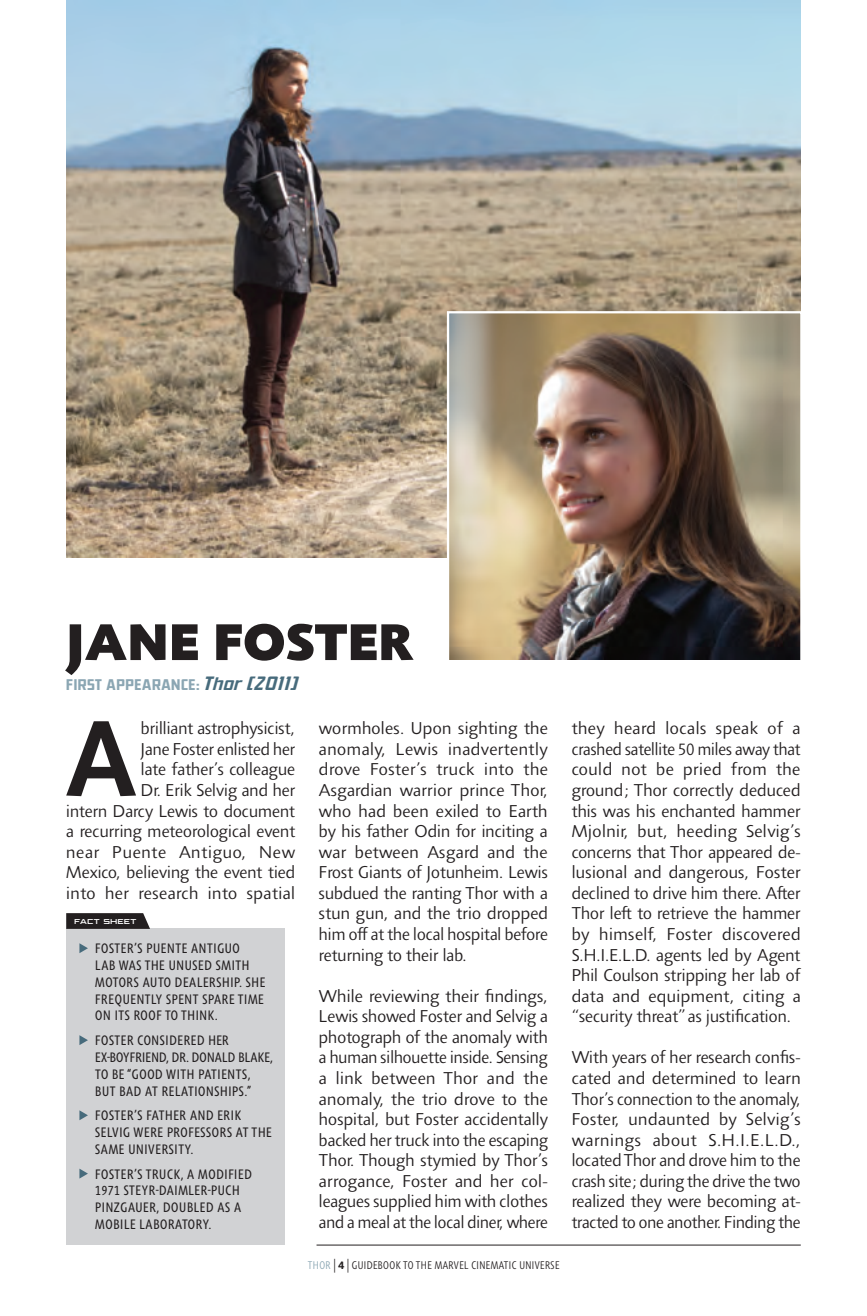
<style>
.page{position:relative;width:867px;height:1316px;background:#fff}
.page>*{position:absolute;margin:0;border:0;box-sizing:border-box;transform-origin:0 0}
.t1{font:700 109.73px "Agilita LT Pro";color:#231f20;scale:.88 1}
.t2{font:900 52.5px "Agilita LT Pro";letter-spacing:.015em;color:#231f20}
.t3{font:300 17.5px/20.7px "Agilita LT Pro";letter-spacing:-.01em;color:#231f20;text-align:justify}
.t4{font:condensed 14px/16.8px "Agilita LT Pro";letter-spacing:.045em;color:#231f20}
.t5{font:14px "CC Elephantmen";color:#8ba6b3}
.t6{font:300 condensed 11.38px "Agilita LT Pro";letter-spacing:.035em;color:#231f20}
.t7{font:6.48px "CC Elephantmen Greater";letter-spacing:.02em;color:#fff}
.s1{font-style:italic;font-size:17.5px;color:#476b7c}
.s2{color:#8ba6b3}
.s3{font-size:14.17px}
.s4{font-weight:700;font-stretch:normal}
</style>
<div class="page">
<div style="left:66px;top:928px;width:219px;height:316px;background:#d1d2d4"></div>
<svg style="left:66px;top:913px;width:84px;height:15px"></svg>
<svg style="left:79px;top:943px;width:9px;height:10px"></svg>
<svg style="left:79px;top:1035px;width:9px;height:9px"></svg>
<svg style="left:79px;top:1110px;width:9px;height:10px"></svg>
<svg style="left:79px;top:1168px;width:9px;height:10px"></svg>
<hr style="left:316px;top:1244px;width:484px;height:1px;background:#231f20">
<img style="left:66px;top:0;width:734px;height:557px">
<img style="left:450px;top:314px;width:349px;height:346px">
<div style="left:447px;top:311px;width:355px;height:363px;border:2px solid #fff"></div>
<h2 class="t2" style="left:67px;top:599px;width:348px">JANE FOSTER</h2>
<p class="t5" style="left:66px;top:677px;width:234px">FIRST APPEARANCE: <span class="s1">Thor (2011)</span></p>
<h1 class="t1" style="left:66px;top:678px;width:82px">A</h1>
<p class="t3" style="left:66px;top:717px;width:231px;text-align:right">brilliant astrophysicist,<br>Jane Foster enlisted her<br>late father’s colleague<br>Dr. Erik Selvig and her<br>intern Darcy Lewis to document a recurring meteorological event near Puente Antiguo, New<br>Mexico, believing the event tied into her research into spatial</p>
<p class="t3" style="left:319px;top:717px;width:231px">wormholes. Upon sighting the anomaly, Lewis inadvertently drove Foster’s truck into the Asgardian warrior prince Thor, who had been exiled to Earth by his father Odin for inciting a war between Asgard and the Frost Giants of Jotunheim. Lewis subdued the ranting Thor with a stun gun, and the trio dropped him off at the local hospital before returning to their lab.</p>
<p class="t3" style="left:319px;top:985px;width:231px">While reviewing their findings, Lewis showed Foster and Selvig a photograph of the anomaly with a human silhouette inside. Sensing a link between Thor and the anomaly, the trio drove to the hospital, but Foster accidentally backed her truck into the escaping Thor. Though stymied by Thor’s arrogance, Foster and her col&shy;leagues supplied him with clothes and a meal at the local diner, where</p>
<p class="t7" style="left:75px;top:917px;width:64px">FACT SHEET</p>
<p class="t4" style="left:95px;top:939px;width:171px">FOSTER’S PUENTE ANTIGUO<br>LAB WAS THE UNUSED SMITH<br>MOTORS AUTO DEALERSHIP. SHE<br>FREQUENTLY SPENT SPARE TIME<br>ON ITS ROOF TO THINK.</p>
<p class="t4" style="left:95px;top:1031px;width:179px">FOSTER CONSIDERED HER<br>EX-BOYFRIEND, DR. DONALD BLAKE,<br>TO BE “GOOD WITH PATIENTS,<br>BUT BAD AT RELATIONSHIPS.”</p>
<p class="t4" style="left:95px;top:1106px;width:178px">FOSTER’S FATHER AND ERIK<br>SELVIG WERE PROFESSORS AT THE<br>SAME UNIVERSITY.</p>
<p class="t4" style="left:95px;top:1165px;width:158px">FOSTER’S TRUCK, A MODIFIED<br>1971 STEYR-DAIMLER-PUCH<br>PINZGAUER, DOUBLED AS A<br>MOBILE LABORATORY.</p>
<p class="t6" style="left:308px;top:1256px;width:253px"><span class="s2">THOR</span> <span class="s3">|</span> <span class="s4">4</span> <span class="s3">|</span> GUIDEBOOK TO THE MARVEL CINEMATIC UNIVERSE</p>
<p class="t3" style="left:571px;top:717px;width:231px">they heard locals speak of a crashed satellite 50 miles away that could not be pried from the ground; Thor correctly deduced this was his enchanted hammer Mjolnir, but, heeding Selvig’s concerns that Thor appeared de&shy;lusional and dangerous, Foster declined to drive him there. After Thor left to retrieve the hammer by himself, Foster discovered S.H.I.E.L.D. agents led by Agent Phil Coulson stripping her lab of data and equipment, citing a “security threat” as justification.</p>
<p class="t3" style="left:571px;top:1046px;width:231px">With years of her research confis&shy;cated and determined to learn Thor’s connection to the anomaly, Foster, undaunted by Selvig’s warnings about S.H.I.E.L.D., located Thor and drove him to the crash site; during the drive the two realized they were becoming at&shy;tracted to one another. Finding the</p>
</div>
